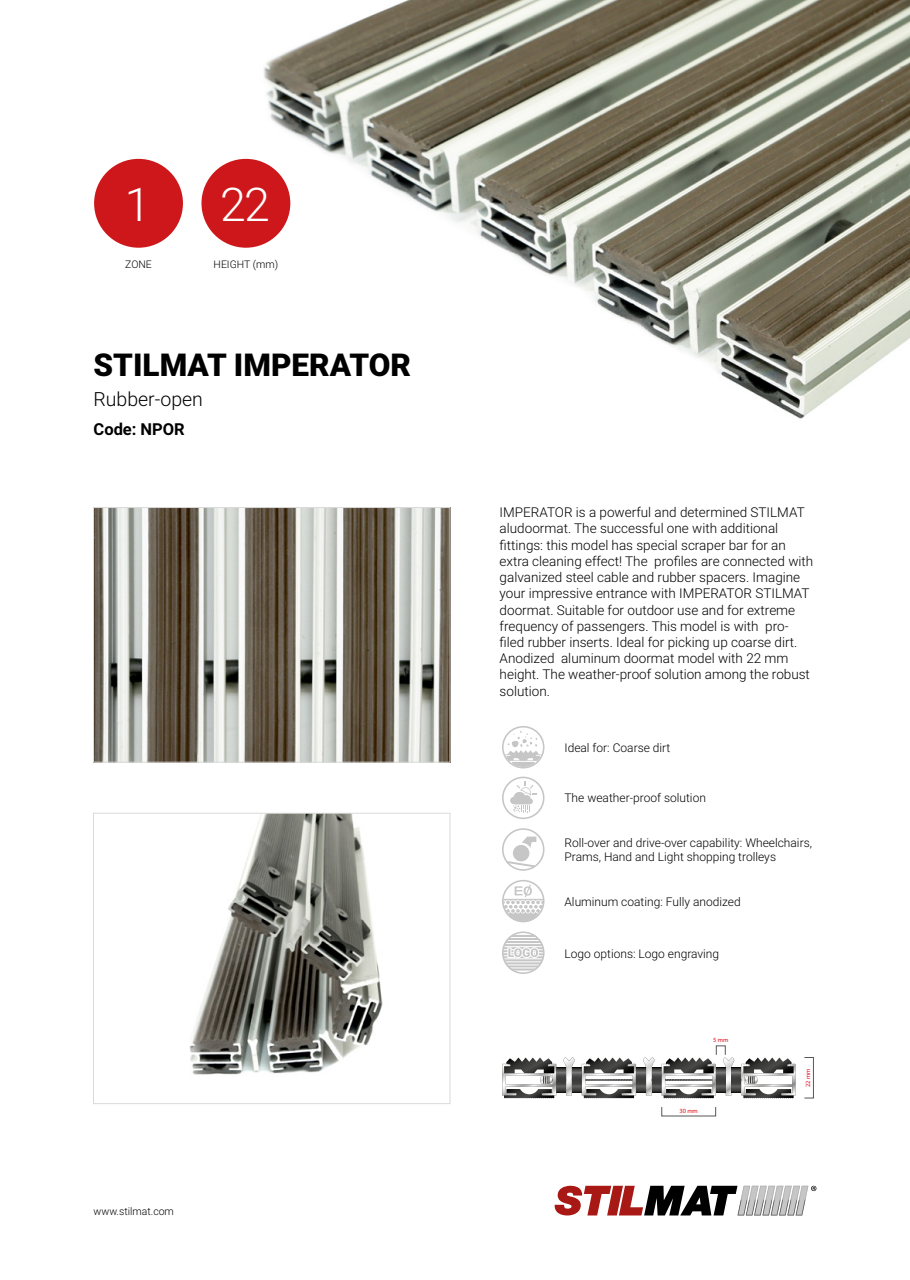
<style>
.page{position:relative;width:910px;height:1280px;background:#fff}
.page>*{position:absolute;margin:0;border:0;box-sizing:border-box;transform-origin:0 0}
.t1{font:300 46.5px "Roboto";color:#fff}
.t2{font:900 31.5px "Roboto";color:#000}
.t3{font:300 19.5px "Roboto";color:#000}
.t4{font:700 16.5px "Roboto";color:#000}
.t5{font:300 13.5px/16.2px "Roboto";color:#000}
.t6{font:300 12px/14.4px "Roboto";color:#000}
.t7{font:300 10.5px "Roboto";color:#000}
.t8{font:6.3px "Myriad Pro";color:#e30613}
</style>
<div class="page">
<svg style="left:554px;top:1186px;width:262px;height:29px"></svg>
<img style="left:220px;top:0;width:690px;height:419px">
<img style="left:95px;top:509px;width:353px;height:251px">
<div style="left:93px;top:507px;width:357px;height:255px;border:1px solid #dadada"></div>
<img style="left:190px;top:815px;width:193px;height:260px">
<div style="left:93px;top:813px;width:357px;height:291px;border:1px solid #dadada"></div>
<div style="left:716px;top:1046px;width:9px;height:9px;border:1px solid #575756"></div>
<div style="left:804px;top:1057px;width:10px;height:41px;border:1px solid #575756"></div>
<svg style="left:502px;top:1057px;width:294px;height:41px"></svg>
<svg style="left:502px;top:777px;width:42px;height:42px"></svg>
<svg style="left:502px;top:726px;width:42px;height:42px"></svg>
<svg style="left:502px;top:828px;width:42px;height:43px"></svg>
<svg style="left:502px;top:880px;width:42px;height:42px"></svg>
<svg style="left:502px;top:931px;width:42px;height:43px"></svg>
<div style="left:94px;top:159px;width:89px;height:89px;background:#cd171a;border-radius:50%"></div>
<div style="left:201px;top:159px;width:89px;height:89px;background:#cd171a;border-radius:50%"></div>
<h1 class="t1" style="left:125px;top:172px;width:27px">1</h1>
<h1 class="t1" style="left:220px;top:172px;width:51px">22</h1>
<p class="t7" style="left:125px;top:257px;width:28px">ZONE</p>
<p class="t7" style="left:214px;top:257px;width:66px">HEIGHT (mm)</p>
<h2 class="t2" style="left:94px;top:343px;width:319px">STILMAT IMPERATOR</h2>
<h3 class="t3" style="left:94px;top:385px;width:111px">Rubber-open</h3>
<p class="t4" style="left:94px;top:417px;width:93px">Code: NPOR</p>
<p class="t7" style="left:94px;top:1204px;width:82px">www.stilmat.com</p>
<p class="t5" style="left:500px;top:504px;width:315px">IMPERATOR is a powerful and determined STILMAT aludoormat. The successful one with additional fittings: this model has special scraper bar for an extra cleaning effect! The profiles are connected with galvanized steel cable and rubber spacers. Imagine your impressive entrance with IMPERATOR STILMAT doormat. Suitable for outdoor use and for extreme frequency of passengers. This model is with pro&shy;filed rubber inserts. Ideal for picking up coarse dirt.<br>Anodized aluminum doormat model with 22 mm height. The weather-proof solution among the robust solution.</p>
<p class="t6" style="left:564px;top:740px;width:107px">Ideal for: Coarse dirt</p>
<p class="t6" style="left:564px;top:790px;width:143px">The weather-proof solution</p>
<p class="t6" style="left:564px;top:835px;width:249px">Roll-over and drive-over capability: Wheelchairs,<br>Prams, Hand and Light shopping trolleys</p>
<p class="t6" style="left:564px;top:894px;width:178px">Aluminum coating: Fully anodized</p>
<p class="t6" style="left:564px;top:946px;width:156px">Logo options: Logo engraving</p>
<p class="t8" style="left:713px;top:1036px;width:17px">5 mm</p>
<p class="t8" style="left:679px;top:1106px;width:20px">30 mm</p>
<p class="t8" style="left:804px;top:1087px;width:20px;rotate:-90deg">22 mm</p>
</div>
